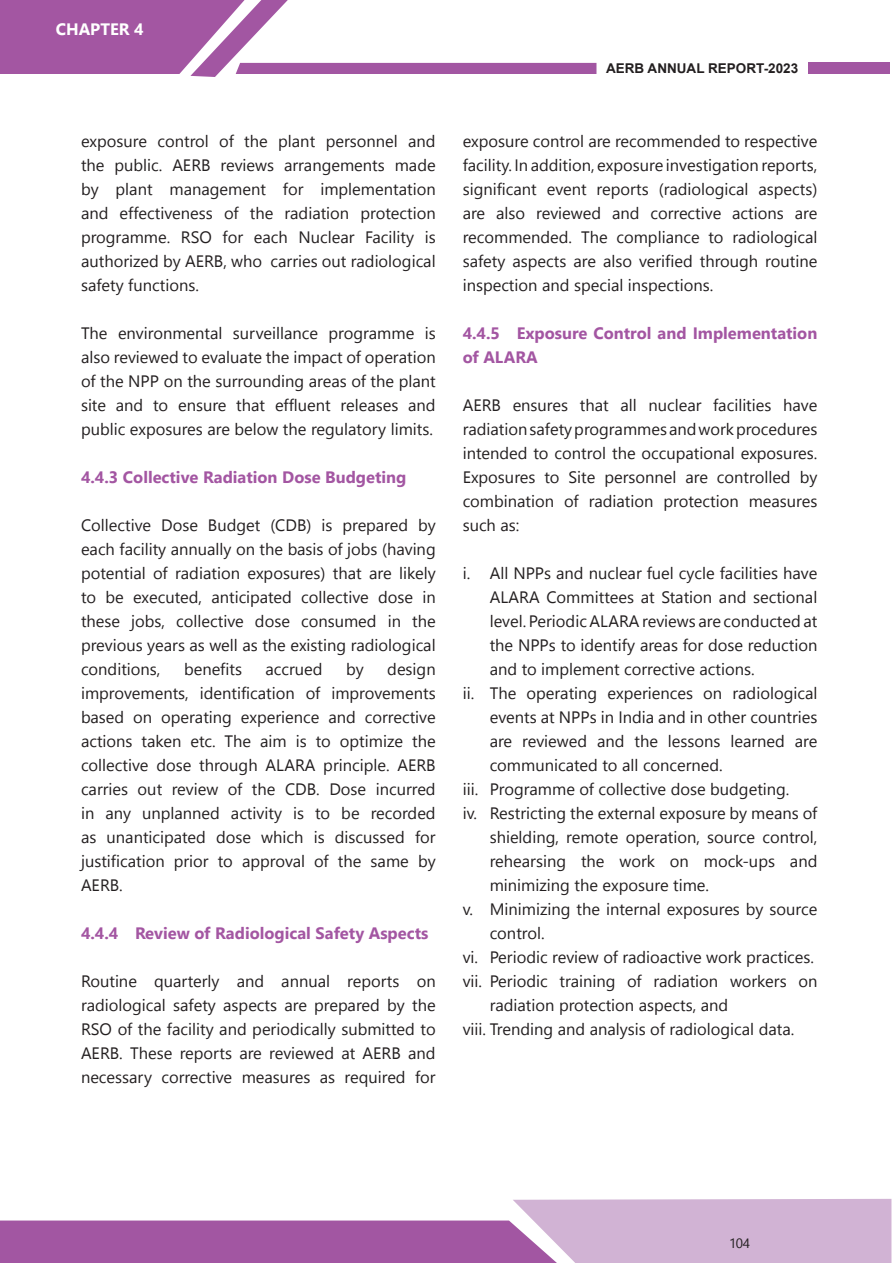
<style>
.page{position:relative;width:893px;height:1263px;background:#fff}
.page>*{position:absolute;margin:0;border:0;box-sizing:border-box;transform-origin:0 0}
.Body_Text_11{font:16.5px/24px "Nirmala UI";color:#231f20;text-align:justify}
._4_39c_79y_body_text{font:700 16.5px/24px "Nirmala UI";color:#a356a2}
.t1{font:700 16.5px "Nirmala UI";color:#fff}
.t2{font:700 13.5px "Arial";color:#231f20}
.t3{font:13.5px "Nirmala UI";color:#231f20}
</style>
<div class="page">
<svg style="left:0;top:1199px;width:891px;height:64px"></svg>
<div style="left:809px;top:62px;width:81px;height:11px;background:#a256a2"></div>
<svg style="left:0;top:0;width:596px;height:77px"></svg>
<p class="t1" style="left:56px;top:16px;width:89px">CHAPTER 4</p>
<p class="Body_Text_11" style="left:81px;top:128px;width:356px">exposure control of the plant personnel and the public. AERB reviews arrangements made by plant management for implementation and effectiveness of the radiation protection programme. RSO for each Nuclear Facility is authorized by AERB, who carries out radiological safety functions.</p>
<p class="Body_Text_11" style="left:81px;top:320px;width:356px">The environmental surveillance programme is also reviewed to evaluate the impact of operation of the NPP on the surrounding areas of the plant site and to ensure that effluent releases and public exposures are below the regulatory limits.</p>
<p class="_4_39c_79y_body_text" style="left:81px;top:464px;width:327px">4.4.3 Collective Radiation Dose Budgeting</p>
<p class="Body_Text_11" style="left:81px;top:512px;width:356px">Collective Dose Budget (CDB) is prepared by each facility annually on the basis of jobs (having potential of radiation exposures) that are likely to be executed, anticipated collective dose in these jobs, collective dose consumed in the previous years as well as the existing radiological conditions,</p>
<p class="Body_Text_11" style="left:184px;top:656px;width:60px">benefits</p>
<p class="Body_Text_11" style="left:266px;top:656px;width:59px">accrued</p>
<p class="Body_Text_11" style="left:346px;top:656px;width:19px">by</p>
<p class="Body_Text_11" style="left:81px;top:656px;width:356px;text-indent:306px">design improvements, identification of improvements based on operating experience and corrective actions taken etc. The aim is to optimize the collective dose through ALARA principle. AERB carries out review of the CDB. Dose incurred in any unplanned activity is to be recorded as unanticipated dose which is discussed for justification prior to approval of the same by AERB.</p>
<p class="_4_39c_79y_body_text" style="left:81px;top:920px;width:349px">4.4.4 Review of Radiological Safety Aspects</p>
<p class="Body_Text_11" style="left:81px;top:968px;width:356px">Routine quarterly and annual reports on radiological safety aspects are prepared by the RSO of the facility and periodically submitted to AERB. These reports are reviewed at AERB and necessary corrective measures as required for</p>
<p class="t2" style="left:606px;top:59px;width:194px">AERB ANNUAL REPORT-2023</p>
<p class="Body_Text_11" style="left:463px;top:128px;width:356px">exposure control are recommended to respective facility. In addition, exposure investigation reports, significant event reports (radiological aspects) are also reviewed and corrective actions are recommended. The compliance to radiological safety aspects are also verified through routine inspection and special inspections.</p>
<p class="_4_39c_79y_body_text" style="left:463px;top:320px;width:356px">4.4.5 Exposure Control and Implementation of ALARA</p>
<p class="Body_Text_11" style="left:463px;top:392px;width:356px">AERB ensures that all nuclear facilities have radiation safety programmes and work procedures intended to control the occupational exposures.<br>Exposures to Site personnel are controlled by combination of radiation protection measures such as:</p>
<p class="Body_Text_11" style="left:490px;top:560px;width:329px;text-indent:-27px">i. All NPPs and nuclear fuel cycle facilities have ALARA Committees at Station and sectional level. Periodic ALARA reviews are conducted at the NPPs to identify areas for dose reduction and to implement corrective actions.</p>
<p class="Body_Text_11" style="left:490px;top:680px;width:329px;text-indent:-27px">ii. The operating experiences on radiological events at NPPs in India and in other countries are reviewed and the lessons learned are communicated to all concerned.</p>
<p class="Body_Text_11" style="left:463px;top:776px;width:328px">iii. Programme of collective dose budgeting.</p>
<p class="Body_Text_11" style="left:490px;top:800px;width:329px;text-indent:-27px">iv. Restricting the external exposure by means of shielding, remote operation, source control, rehearsing the work on mock-ups and minimizing the exposure time.</p>
<p class="Body_Text_11" style="left:490px;top:896px;width:329px;text-indent:-27px">v. Minimizing the internal exposures by source control.</p>
<p class="Body_Text_11" style="left:463px;top:944px;width:353px">vi. Periodic review of radioactive work practices.</p>
<p class="Body_Text_11" style="left:490px;top:968px;width:329px;text-indent:-27px">vii. Periodic training of radiation workers on radiation protection aspects, and</p>
<p class="Body_Text_11" style="left:463px;top:1016px;width:333px">viii. Trending and analysis of radiological data.</p>
<p class="t3" style="left:729px;top:1232px;width:22px">104</p>
</div>
